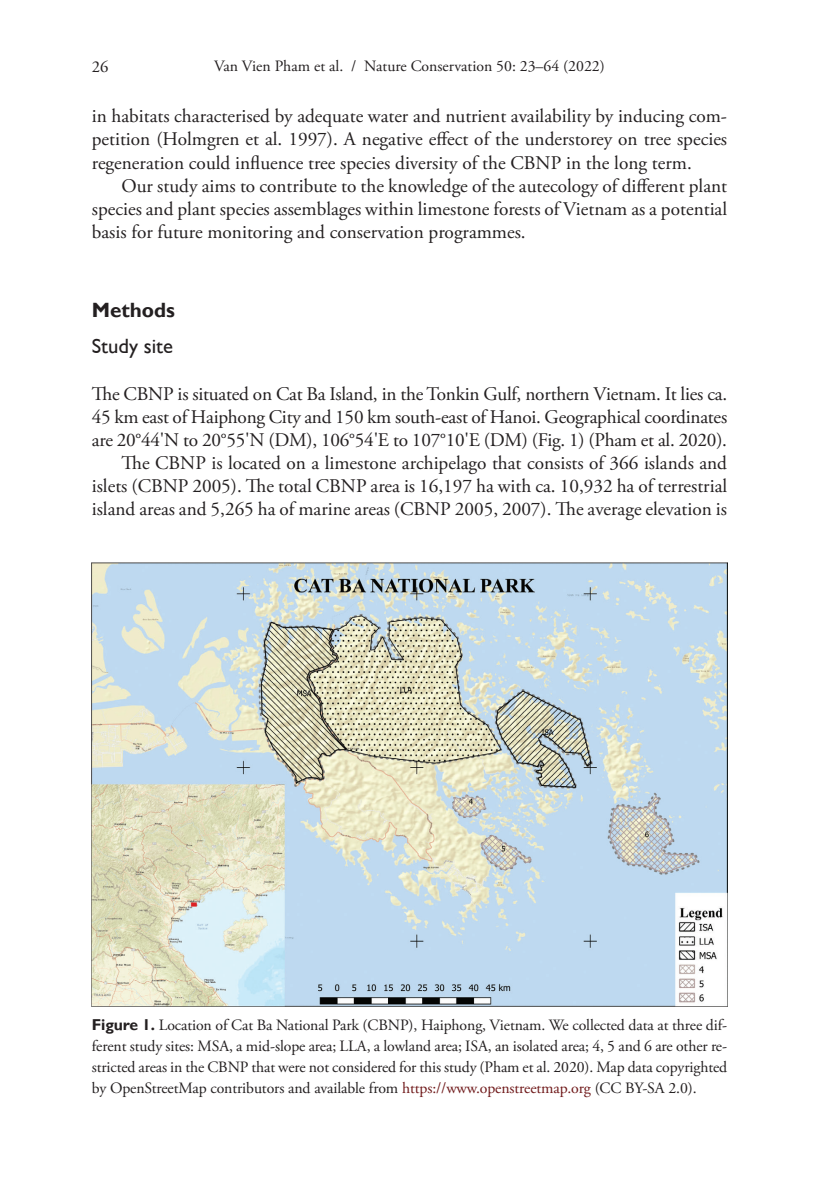
<style>
.page{position:relative;width:819px;height:1191px;background:#fff}
.page>*{position:absolute;margin:0;border:0;box-sizing:border-box;transform-origin:0 0}
.t1{font:20.65px "Gill Sans";color:#231f20}
.t2{font:700 20.65px "Gill Sans";color:#231f20}
.t3{font:19.25px/23.1px "Adobe Garamond Pro";color:#231f20;text-align:justify}
.t4{font:16.62px "Adobe Garamond Pro";color:#231f20}
.t5{font:15.75px/21px "Adobe Garamond Pro";letter-spacing:-.005em;color:#231f20;text-align:justify}
.s1{font-family:"Gill Sans";font-weight:700}
.s2{color:#6f191a}
</style>
<div class="page">
<img style="left:92px;top:563px;width:635px;height:443px">
<p class="t4" style="left:92px;top:56px;width:18px">26</p>
<p class="t5" style="left:214px;top:56px;width:392px">Van Vien Pham et al. / Nature Conservation 50: 23–64 (2022)</p>
<p class="t3" style="left:92px;top:105px;width:636px">in habitats characterised by adequate water and nutrient availability by inducing com&shy;petition (Holmgren et al. 1997). A negative effect of the understorey on tree species regeneration could influence tree species diversity of the CBNP in the long term.</p>
<p class="t3" style="left:92px;top:175px;width:636px;text-indent:30px">Our study aims to contribute to the knowledge of the autecology of different plant species and plant species assemblages within limestone forests of Vietnam as a potential basis for future monitoring and conservation programmes.</p>
<p class="t2" style="left:92px;top:298px;width:85px">Methods</p>
<p class="t1" style="left:92px;top:334px;width:83px">Study site</p>
<p class="t3" style="left:92px;top:383px;width:637px;text-align:right">The CBNP is situated on Cat Ba Island, in the Tonkin Gulf, northern Vietnam. It lies ca.<br>45 km east of Haiphong City and 150 km south-east of Hanoi. Geographical coordinates are 20°44'N to 20°55'N (DM), 106°54'E to 107°10'E (DM) (Fig. 1) (Pham et al. 2020).<br>The CBNP is located on a limestone archipelago that consists of 366 islands and islets (CBNP 2005). The total CBNP area is 16,197 ha with ca. 10,932 ha of terrestrial island areas and 5,265 ha of marine areas (CBNP 2005, 2007). The average elevation is</p>
<p class="t5" style="left:92px;top:1015px;width:637px"><span class="s1">Figure 1.</span> Location of Cat Ba National Park (CBNP), Haiphong, Vietnam. We collected data at three dif&shy;ferent study sites: MSA, a mid-slope area; LLA, a lowland area; ISA, an isolated area; 4, 5 and 6 are other re&shy;stricted areas in the CBNP that were not considered for this study (Pham et al. 2020). Map data copyrighted by OpenStreetMap contributors and available from <span class="s2">https://www.openstreetmap.org</span> (CC BY-SA 2.0).</p>
</div>
